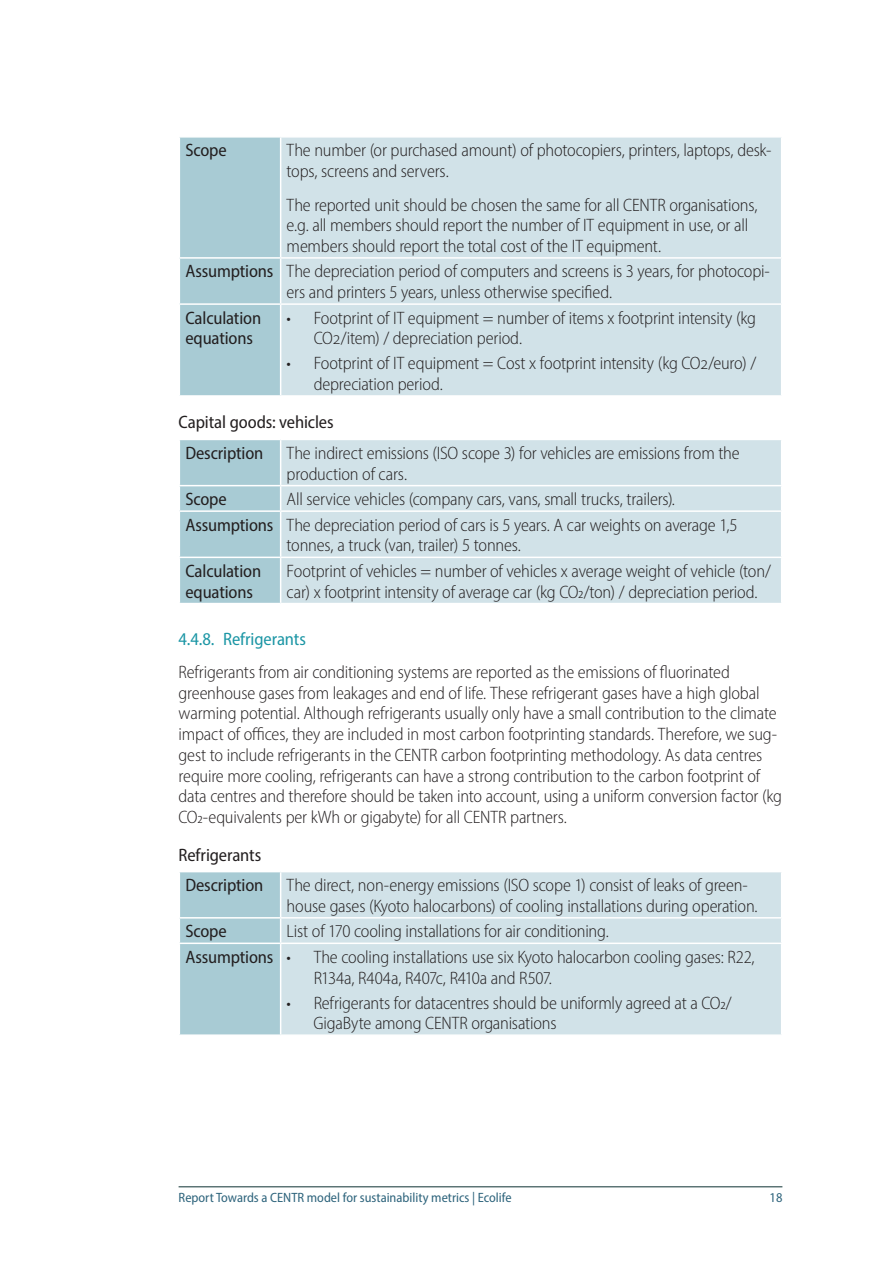
<style>
.page{position:relative;width:893px;height:1263px;background:#fff}
.page>*{position:absolute;margin:0;border:0;box-sizing:border-box;transform-origin:0 0}
.t1{font:300 semi-condensed 18px/20.7px "Myriad Pro";letter-spacing:-.01em;color:#231f20}
.t2{font:semi-condensed 18px/20.7px "Myriad Pro";letter-spacing:-.01em;color:#231f20}
.t3{font:semi-condensed 18px "Myriad Pro";letter-spacing:-.005em;color:#1c96a5}
.t4{font:semi-condensed 13.5px "Myriad Pro";color:#2e647c}
.s1{font-weight:400}
</style>
<div class="page">
<hr style="left:179px;top:1186px;width:603px;height:1px;background:#0e3233">
<div style="left:180px;top:138px;width:100px;height:257px;background:#a8cbd4"></div>
<div style="left:281px;top:138px;width:500px;height:257px;background:#d1e2e8"></div>
<hr style="left:281px;top:257px;width:501px;height:2px;background:#fff">
<hr style="left:281px;top:303px;width:501px;height:2px;background:#fff">
<hr style="left:179px;top:257px;width:102px;height:2px;background:#fff">
<hr style="left:179px;top:303px;width:102px;height:2px;background:#fff">
<div style="left:281px;top:440px;width:500px;height:163px;background:#d1e2e8"></div>
<hr style="left:281px;top:485px;width:501px;height:1px;background:#fff">
<hr style="left:281px;top:510px;width:501px;height:2px;background:#fff">
<hr style="left:281px;top:557px;width:501px;height:1px;background:#fff">
<div style="left:179px;top:440px;width:102px;height:163px;background:#a8cbd4"></div>
<hr style="left:179px;top:510px;width:102px;height:2px;background:#fff">
<hr style="left:179px;top:512px;width:1px;height:45px;background:#fff">
<hr style="left:280px;top:512px;width:1px;height:45px;background:#fff">
<hr style="left:179px;top:557px;width:102px;height:1px;background:#fff">
<hr style="left:179px;top:558px;width:1px;height:45px;background:#fff">
<hr style="left:280px;top:558px;width:1px;height:45px;background:#fff">
<div style="left:281px;top:872px;width:500px;height:162px;background:#d1e2e8"></div>
<hr style="left:281px;top:917px;width:501px;height:1px;background:#fff">
<hr style="left:281px;top:942px;width:501px;height:2px;background:#fff">
<div style="left:179px;top:872px;width:102px;height:162px;background:#a8cbd4"></div>
<hr style="left:179px;top:942px;width:102px;height:2px;background:#fff">
<hr style="left:179px;top:944px;width:1px;height:90px;background:#fff">
<hr style="left:280px;top:944px;width:1px;height:90px;background:#fff">
<p class="t2" style="left:185px;top:140px;width:43px">Scope</p>
<p class="t1" style="left:287px;top:140px;width:486px">The number (or purchased amount) of photocopiers, printers, laptops, desk&shy;tops, screens and servers.</p>
<p class="t1" style="left:287px;top:194px;width:472px">The reported unit should be chosen the same for all CENTR organisations, e.g. all members should report the number of IT equipment in use, or all members should report the total cost of the IT equipment.</p>
<p class="t1" style="left:287px;top:261px;width:485px;text-indent:-101px"><span class="s1">Assumptions</span> The depreciation period of computers and screens is 3 years, for photocopi&shy;ers and printers 5 years, unless otherwise specified.</p>
<p class="t2" style="left:185px;top:307px;width:77px">Calculation equations</p>
<p class="t1" style="left:314px;top:307px;width:444px;text-indent:-27px">• Footprint of IT equipment = number of items x footprint intensity (kg<br>CO2/item) / depreciation period.</p>
<p class="t1" style="left:314px;top:353px;width:444px;text-indent:-27px">• Footprint of IT equipment = Cost x footprint intensity (kg CO2/euro) / depreciation period.</p>
<p class="t2" style="left:185px;top:407px;width:150px;line-height:30.5px;text-indent:-7px">Capital goods: vehicles<br>Description</p>
<p class="t1" style="left:287px;top:442px;width:455px">The indirect emissions (ISO scope 3) for vehicles are emissions from the production of cars.</p>
<p class="t1" style="left:185px;top:486px;width:554px;line-height:25.5px;text-indent:101px">All service vehicles (company cars, vans, small trucks, trailers).<br><span class="s1">Assumptions</span> The depreciation period of cars is 5 years. A car weights on average 1,5</p>
<p class="t1" style="left:287px;top:535px;width:236px">tonnes, a truck (van, trailer) 5 tonnes.</p>
<p class="t2" style="left:185px;top:560px;width:77px">Calculation equations</p>
<p class="t1" style="left:287px;top:560px;width:486px">Footprint of vehicles = number of vehicles x average weight of vehicle (ton/ car) x footprint intensity of average car (kg CO2/ton) / depreciation period.</p>
<p class="t3" style="left:179px;top:627px;width:129px">4.4.8. Refrigerants</p>
<p class="t1" style="left:179px;top:661px;width:605px">Refrigerants from air conditioning systems are reported as the emissions of fluorinated greenhouse gases from leakages and end of life. These refrigerant gases have a high global warming potential. Although refrigerants usually only have a small contribution to the climate impact of offices, they are included in most carbon footprinting standards. Therefore, we sug&shy;gest to include refrigerants in the CENTR carbon footprinting methodology. As data centres require more cooling, refrigerants can have a strong contribution to the carbon footprint of data centres and therefore should be taken into account, using a uniform conversion factor (kg CO2-equivalents per kWh or gigabyte) for all CENTR partners.</p>
<p class="t2" style="left:179px;top:839px;width:86px;line-height:30.5px;text-align:center">Refrigerants<br>Description</p>
<p class="t2" style="left:185px;top:488px;width:43px">Scope</p>
<p class="t1" style="left:287px;top:875px;width:473px">The direct, non-energy emissions (ISO scope 1) consist of leaks of green&shy;house gases (Kyoto halocarbons) of cooling installations during operation.</p>
<p class="t1" style="left:185px;top:918px;width:425px;line-height:25.5px;text-indent:101px">List of 170 cooling installations for air conditioning.<br><span class="s1">Assumptions</span> •</p>
<p class="t2" style="left:185px;top:921px;width:43px">Scope</p>
<p class="t1" style="left:314px;top:946px;width:442px">The cooling installations use six Kyoto halocarbon cooling gases: R22,<br>R134a, R404a, R407c, R410a and R507.</p>
<p class="t1" style="left:314px;top:992px;width:420px;text-indent:-27px">• Refrigerants for datacentres should be uniformly agreed at a CO2/<br>GigaByte among CENTR organisations</p>
<p class="t4" style="left:179px;top:1189px;width:334px">Report Towards a CENTR model for sustainability metrics | Ecolife</p>
<p class="t4" style="left:770px;top:1189px;width:14px">18</p>
</div>
